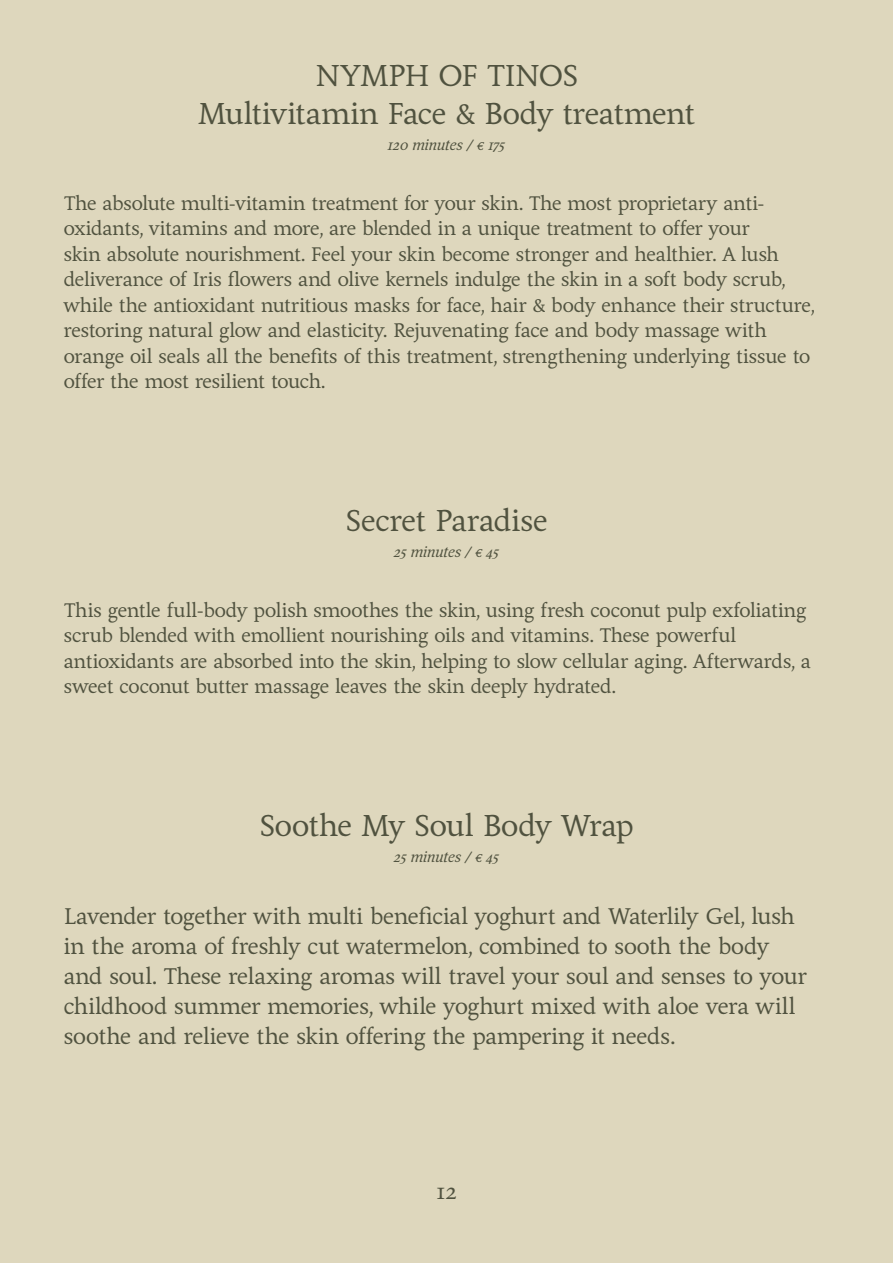
<style>
.page{position:relative;width:893px;height:1263px;background:#ded7bd}
.page>*{position:absolute;margin:0;border:0;box-sizing:border-box;transform-origin:0 0}
.t1{font:30px/37.5px "Colvert Greek";letter-spacing:-.01em;color:#50523f;text-align:center}
.t2{font:22.5px/30px "Colvert Greek";letter-spacing:-.01em;color:#50523f}
.t3{font:19.5px/25.5px "Colvert Greek";letter-spacing:-.01em;color:#50523f}
.t4{font:italic 15px "Colvert Greek";color:#50523f}
</style>
<div class="page">
<h1 class="t1" style="left:198px;top:57px;width:499px">NYMPH OF TINOS<br>Multivitamin Face &amp; Body treatment</h1>
<p class="t4" style="left:388px;top:136px;width:119px">120 minutes / € 175</p>
<p class="t3" style="left:64px;top:190px;width:752px">The absolute multi-vitamin treatment for your skin. The most proprietary anti&shy;oxidants, vitamins and more, are blended in a unique treatment to offer your<br>skin absolute nourishment. Feel your skin become stronger and healthier. A lush deliverance of Iris flowers and olive kernels indulge the skin in a soft body scrub, while the antioxidant nutritious masks for face, hair &amp; body enhance their structure, restoring natural glow and elasticity. Rejuvenating face and body massage with orange oil seals all the benefits of this treatment, strengthening underlying tissue to offer the most resilient touch.</p>
<h1 class="t1" style="left:345px;top:502px;width:204px">Secret Paradise</h1>
<p class="t4" style="left:394px;top:543px;width:106px">25 minutes / € 45</p>
<p class="t3" style="left:64px;top:597px;width:748px">This gentle full-body polish smoothes the skin, using fresh coconut pulp exfoliating scrub blended with emollient nourishing oils and vitamins. These powerful antioxidants are absorbed into the skin, helping to slow cellular aging. Afterwards, a sweet coconut butter massage leaves the skin deeply hydrated.</p>
<h1 class="t1" style="left:259px;top:807px;width:376px">Soothe My Soul Body Wrap</h1>
<p class="t4" style="left:394px;top:847px;width:106px">25 minutes / € 45</p>
<p class="t2" style="left:64px;top:901px;width:745px">Lavender together with multi beneficial yoghurt and Waterlily Gel, lush in the aroma of freshly cut watermelon, combined to sooth the body and soul. These relaxing aromas will travel your soul and senses to your childhood summer memories, while yoghurt mixed with aloe vera will soothe and relieve the skin offering the pampering it needs.</p>
<p class="t2" style="left:436px;top:1177px;width:21px">12</p>
</div>
